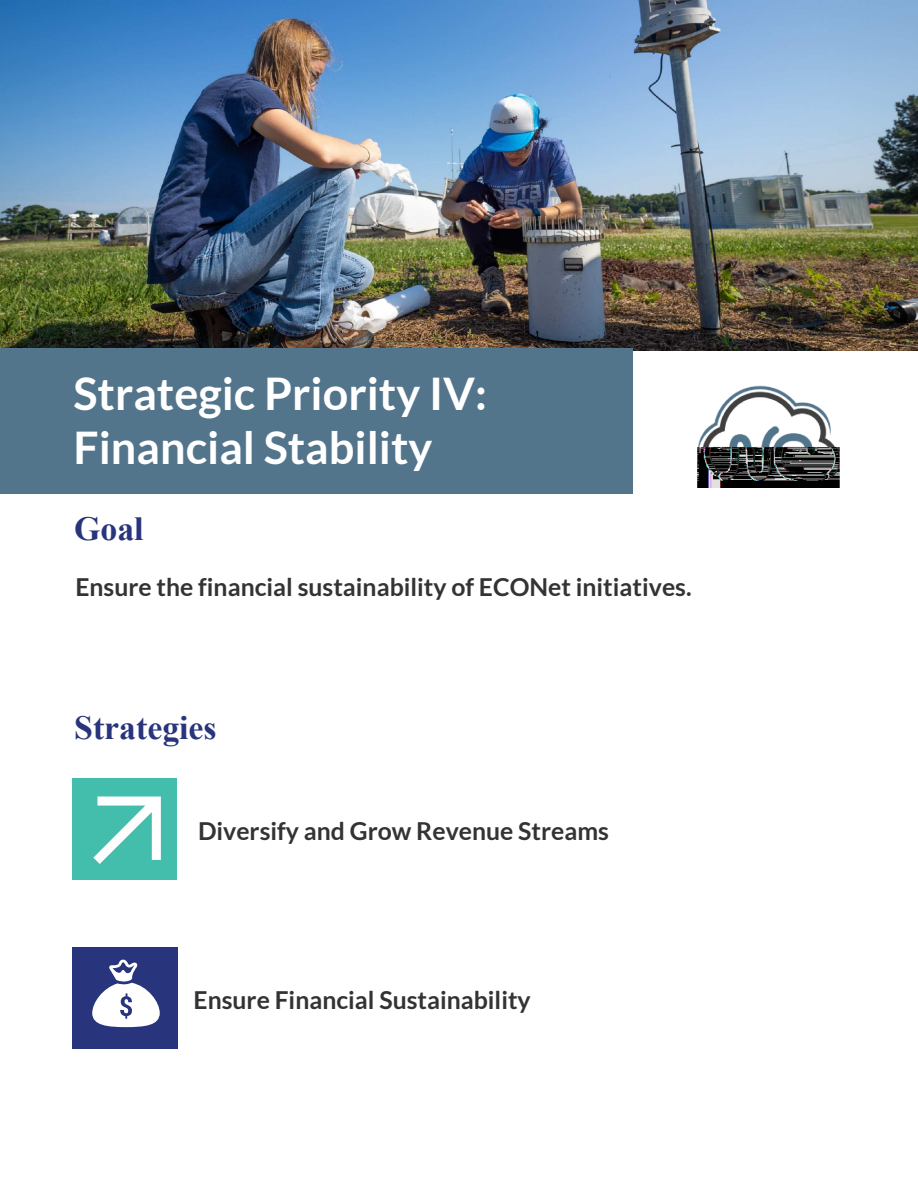
<style>
.page{position:relative;width:918px;height:1188px;background:#fff}
.page>*{position:absolute;margin:0;border:0;box-sizing:border-box;transform-origin:0 0}
.t1{font:700 45px/54px "Lato";color:#fff}
.t2{font:700 33.75px "Times New Roman";color:#28357c}
.t3{font:700 24.75px "Lato";color:#333}
</style>
<div class="page">
<img style="left:0;top:0;width:918px;height:351px">
<div style="left:72px;top:779px;width:105px;height:101px;background:#43beac"></div>
<div style="left:72px;top:947px;width:106px;height:101px;background:#28357c"></div>
<div style="left:0;top:349px;width:632px;height:145px;background:#52758c"></div>
<svg style="left:92px;top:960px;width:68px;height:67px"></svg>
<svg style="left:93px;top:796px;width:68px;height:68px"></svg>
<img style="left:698px;top:385px;width:141px;height:102px">
<h1 class="t1" style="left:73px;top:365px;width:415px">Strategic Priority IV:<br>Financial Stability</h1>
<h2 class="t2" style="left:74px;top:505px;width:71px">Goal</h2>
<p class="t3" style="left:75px;top:573px;width:618px">Ensure the financial sustainability of ECONet initiatives.</p>
<h2 class="t2" style="left:74px;top:705px;width:144px">Strategies</h2>
<p class="t3" style="left:198px;top:817px;width:413px">Diversify and Grow Revenue Streams</p>
<p class="t3" style="left:194px;top:986px;width:339px">Ensure Financial Sustainability</p>
</div>
